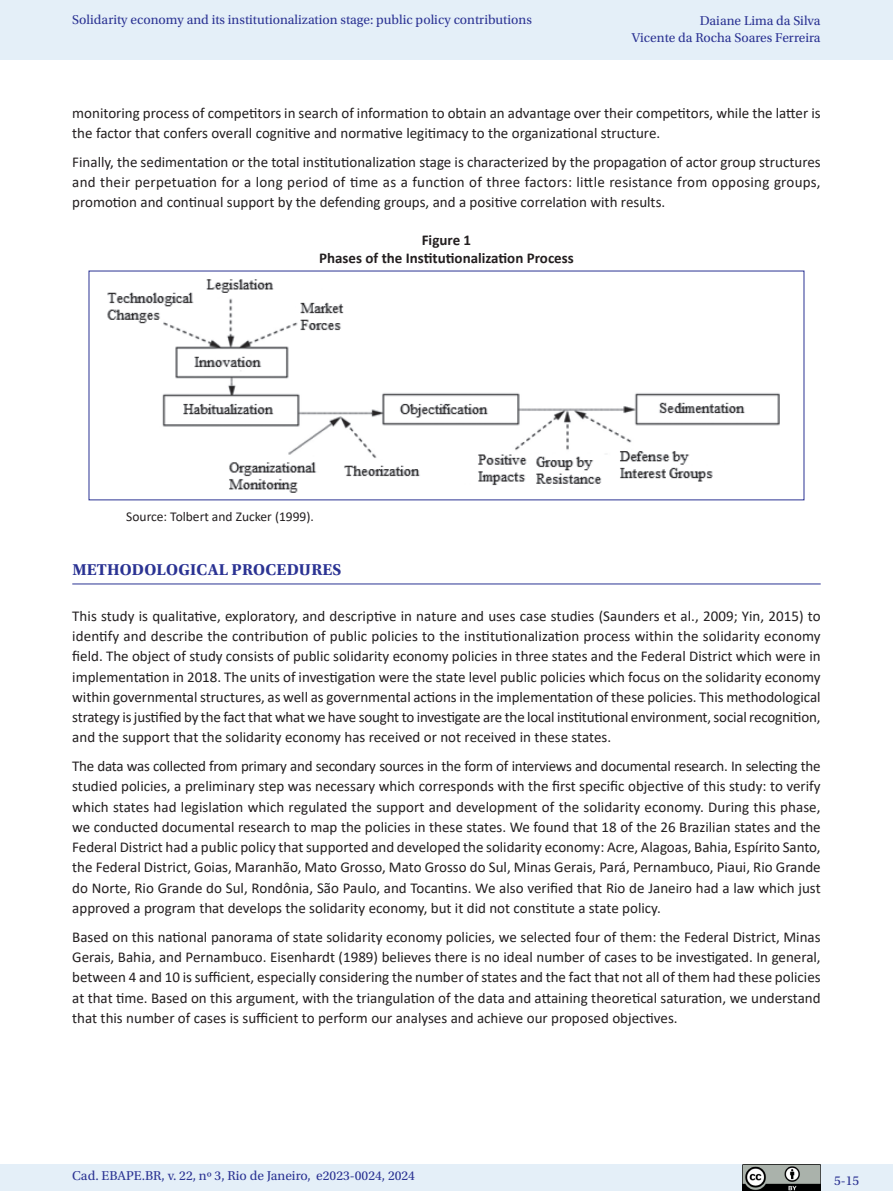
<style>
.page{position:relative;width:893px;height:1191px;background:#fff}
.page>*{position:absolute;margin:0;border:0;box-sizing:border-box;transform-origin:0 0}
._07_1_sub_1{font:700 16.5px "Utopia Std";letter-spacing:.01em;color:#2b3393}
._06_0_texto{font:15px/20.2px "Calibri";color:#231f20;text-align:justify}
._08_2_tabela_titulo{font:700 15px/18px "Calibri";color:#231f20;text-align:center}
.t1{font:13.5px/16.5px "Utopia Std";color:#2b3393;text-align:right}
._00__fonte_legenda_figura{font:13.5px "Calibri";color:#231f20}
</style>
<div class="page">
<div style="left:0;top:0;width:893px;height:60px;background:#e4eff8"></div>
<div style="left:0;top:1164px;width:893px;height:27px;background:#e4eff8"></div>
<img style="left:743px;top:1164px;width:78px;height:27px">
<hr style="left:72px;top:583px;width:749px;height:1px;background:#2b3393">
<img style="left:107px;top:279px;width:673px;height:214px">
<p class="t1" style="left:72px;top:11px;width:461px">Solidarity economy and its institutionalization stage: public policy contributions</p>
<p class="t1" style="left:632px;top:13px;width:190px">Daiane Lima da Silva<br>Vicente da Rocha Soares Ferreira</p>
<p class="_06_0_texto" style="left:72px;top:102px;width:750px">monitoring process of competitors in search of information to obtain an advantage over their competitors, while the latter is the factor that confers overall cognitive and normative legitimacy to the organizational structure.</p>
<p class="_06_0_texto" style="left:72px;top:151px;width:750px">Finally, the sedimentation or the total institutionalization stage is characterized by the propagation of actor group structures and their perpetuation for a long period of time as a function of three factors: little resistance from opposing groups, promotion and continual support by the defending groups, and a positive correlation with results.</p>
<p class="_08_2_tabela_titulo" style="left:319px;top:230px;width:256px">Figure 1<br>Phases of the Institutionalization Process</p>
<p class="_00__fonte_legenda_figura" style="left:126px;top:507px;width:189px">Source: Tolbert and Zucker (1999).</p>
<p class="_07_1_sub_1" style="left:72px;top:560px;width:271px">METHODOLOGICAL PROCEDURES</p>
<p class="_06_0_texto" style="left:72px;top:605px;width:750px">This study is qualitative, exploratory, and descriptive in nature and uses case studies (Saunders et al., 2009; Yin, 2015) to identify and describe the contribution of public policies to the institutionalization process within the solidarity economy field. The object of study consists of public solidarity economy policies in three states and the Federal District which were in implementation in 2018. The units of investigation were the state level public policies which focus on the solidarity economy within governmental structures, as well as governmental actions in the implementation of these policies. This methodological strategy is justified by the fact that what we have sought to investigate are the local institutional environment, social recognition, and the support that the solidarity economy has received or not received in these states.</p>
<p class="_06_0_texto" style="left:72px;top:755px;width:750px">The data was collected from primary and secondary sources in the form of interviews and documental research. In selecting the studied policies, a preliminary step was necessary which corresponds with the first specific objective of this study: to verify which states had legislation which regulated the support and development of the solidarity economy. During this phase, we conducted documental research to map the policies in these states. We found that 18 of the 26 Brazilian states and the Federal District had a public policy that supported and developed the solidarity economy: Acre, Alagoas, Bahia, Espírito Santo, the Federal District, Goias, Maranhão, Mato Grosso, Mato Grosso do Sul, Minas Gerais, Pará, Pernambuco, Piaui, Rio Grande do Norte, Rio Grande do Sul, Rondônia, São Paulo, and Tocantins. We also verified that Rio de Janeiro had a law which just approved a program that develops the solidarity economy, but it did not constitute a state policy.</p>
<p class="_06_0_texto" style="left:72px;top:926px;width:750px">Based on this national panorama of state solidarity economy policies, we selected four of them: the Federal District, Minas Gerais, Bahia, and Pernambuco. Eisenhardt (1989) believes there is no ideal number of cases to be investigated. In general, between 4 and 10 is sufficient, especially considering the number of states and the fact that not all of them had these policies at that time. Based on this argument, with the triangulation of the data and attaining theoretical saturation, we understand that this number of cases is sufficient to perform our analyses and achieve our proposed objectives.</p>
<p class="t1" style="left:72px;top:1167px;width:344px">Cad. EBAPE.BR, v. 22, nº 3, Rio de Janeiro, e2023-0024, 2024</p>
<p class="t1" style="left:834px;top:1172px;width:27px">5-15</p>
</div>
